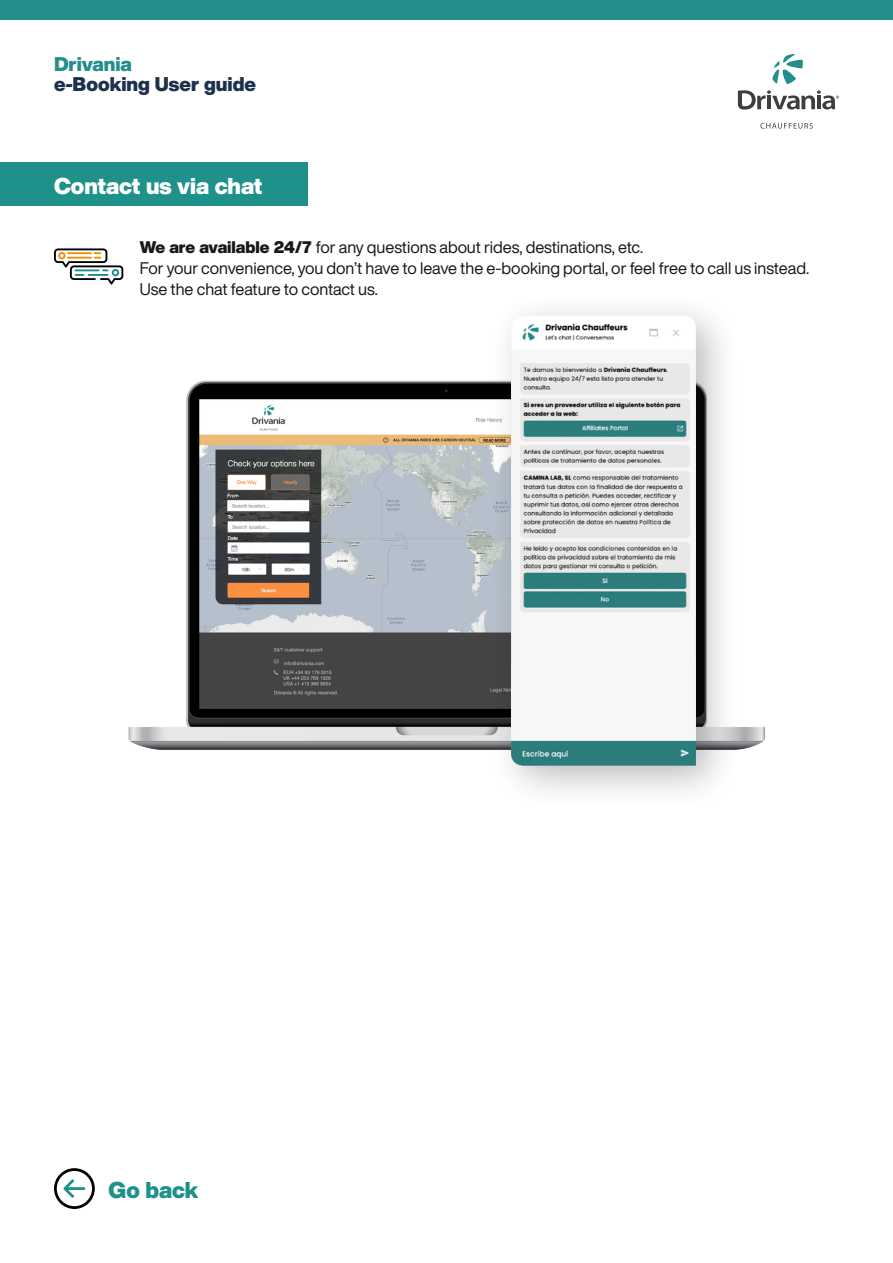
<style>
.page{position:relative;width:893px;height:1263px;background:#fff}
.page>*{position:absolute;margin:0;border:0;box-sizing:border-box;transform-origin:0 0}
.t1{font:900 22.5px "Helvetica Now Display";color:#fff}
.t2{font:900 22.5px "Helvetica Now Display";color:#1f918b}
.t3{font:900 19.5px "Helvetica Now Display";color:#1d314d}
.t4{font:900 19.5px "Helvetica Now Display";color:#238e8b}
.t5{font:16.5px/21px "Helvetica Now Display";color:#16191b}
.s1{font-weight:900}
</style>
<div class="page">
<svg style="left:760px;top:123px;width:53px;height:6px"></svg>
<svg style="left:738px;top:90px;width:101px;height:20px"></svg>
<svg style="left:772px;top:54px;width:31px;height:30px"></svg>
<div style="left:0;top:0;width:893px;height:20px;background:#238e8b"></div>
<div style="left:0;top:162px;width:307px;height:44px;background:#1f918b"></div>
<img style="left:128px;top:380px;width:637px;height:370px">
<svg style="left:54px;top:248px;width:69px;height:37px"></svg>
<hr style="left:88px;top:274px;width:20px;height:2px;background:#1c8c8a">
<div style="left:489px;top:292px;width:251px;height:517px;background:#231f20;opacity:.3"></div>
<img style="left:512px;top:315px;width:184px;height:450px">
<svg style="left:54px;top:1168px;width:41px;height:41px"></svg>
<p class="t4" style="left:54px;top:51px;width:79px">Drivania</p>
<p class="t3" style="left:54px;top:70px;width:204px">e-Booking User guide</p>
<p class="t1" style="left:54px;top:170px;width:210px">Contact us via chat</p>
<p class="t5" style="left:140px;top:236px;width:505px"><span class="s1">We are available 24/7</span> for any questions about rides, destinations, etc.</p>
<p class="t5" style="left:140px;top:257px;width:671px">For your convenience, you don’t have to leave the e-booking portal, or feel free to call us instead.<br>Use the chat feature to contact us.</p>
<p class="t2" style="left:109px;top:1175px;width:91px">Go back</p>
</div>
